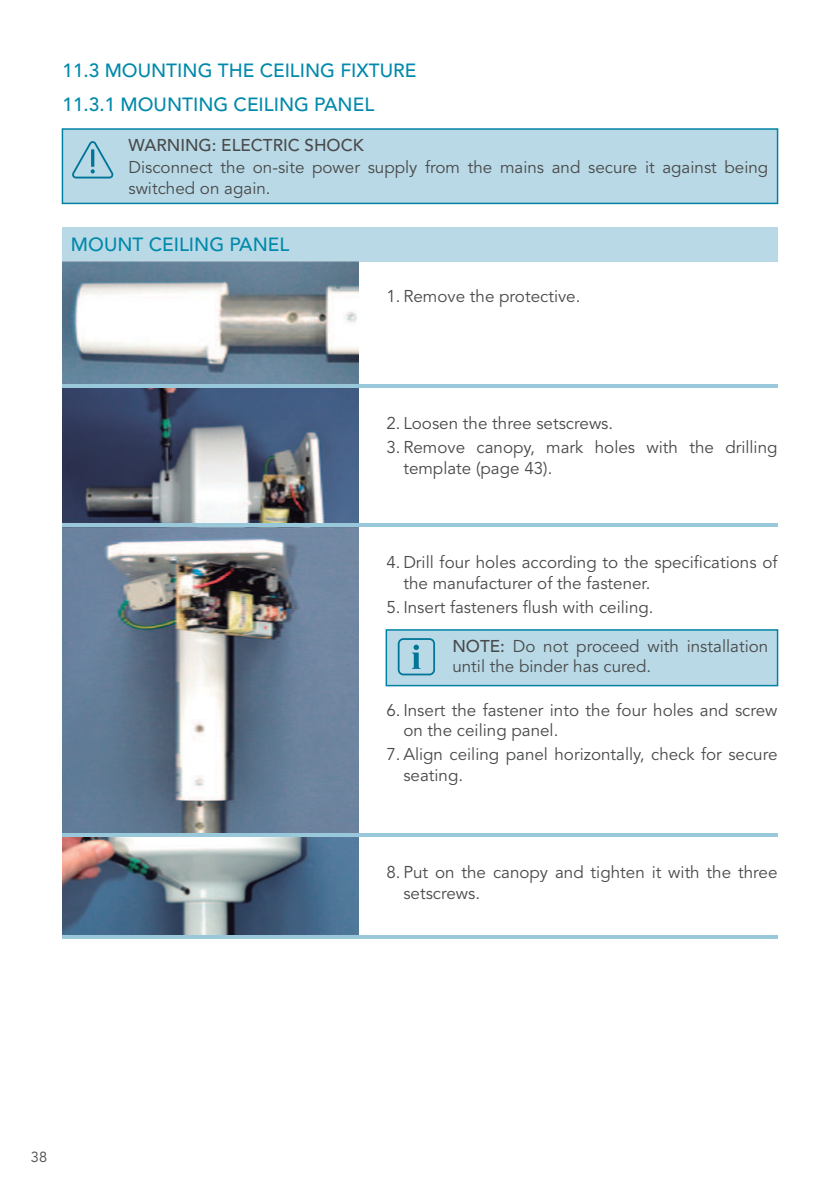
<style>
.page{position:relative;width:840px;height:1191px;background:#fff}
.page>*{position:absolute;margin:0;border:0;box-sizing:border-box;transform-origin:0 0}
.t1{font:500 19px/34.2px "Avenir LT Std";color:#0089aa}
.t2{font:17px/20.4px "Avenir LT Std";color:#494a4b}
.t3{font:500 17px "Avenir LT Std";color:#494a4b}
.t4{font:14.6px "Avenir LT Std";color:#494a4b}
.s1{font-weight:500}
</style>
<div class="page">
<div style="left:62px;top:129px;width:715px;height:74px;background:#b9d9e6"></div>
<div style="left:62px;top:128px;width:715px;height:76px;border:2px solid #0083a3"></div>
<svg style="left:72px;top:141px;width:41px;height:37px"></svg>
<div style="left:62px;top:227px;width:715px;height:34px;background:#b9d9e6"></div>
<img style="left:62px;top:388px;width:296px;height:135px">
<img style="left:62px;top:527px;width:296px;height:306px">
<img style="left:62px;top:837px;width:296px;height:98px">
<img style="left:62px;top:261px;width:296px;height:123px">
<hr style="left:62px;top:384px;width:715px;height:4px;background:#98c8da">
<hr style="left:62px;top:523px;width:715px;height:4px;background:#98c8da">
<hr style="left:62px;top:935px;width:715px;height:3px;background:#98c8da">
<hr style="left:62px;top:833px;width:715px;height:4px;background:#98c8da">
<div style="left:386px;top:630px;width:391px;height:55px;background:#b9d9e6"></div>
<div style="left:385px;top:629px;width:392px;height:57px;border:2px solid #0083a3"></div>
<svg style="left:397px;top:638px;width:38px;height:37px"></svg>
<p class="t1" style="left:62px;top:54px;width:355px">11.3 MOUNTING THE CEILING FIXTURE<br>11.3.1 MOUNTING CEILING PANEL</p>
<p class="t3" style="left:128px;top:135px;width:237px">WARNING: ELECTRIC SHOCK</p>
<p class="t2" style="left:128px;top:158px;width:641px">Disconnect the on-site power supply from the mains and secure it against being switched on again.</p>
<p class="t1" style="left:71px;top:228px;width:220px">MOUNT CEILING PANEL</p>
<p class="t2" style="left:386px;top:287px;width:195px">1. Remove the protective.</p>
<p class="t2" style="left:386px;top:413px;width:228px">2. Loosen the three setscrews.</p>
<p class="t2" style="left:403px;top:438px;width:375px;text-indent:-17px">3. Remove canopy, mark holes with the drilling template (page 43).</p>
<p class="t2" style="left:403px;top:552px;width:375px;text-indent:-17px">4. Drill four holes according to the specifications of the manufacturer of the fastener.</p>
<p class="t2" style="left:386px;top:597px;width:268px">5. Insert fasteners flush with ceiling.</p>
<p class="t2" style="left:452px;top:636px;width:317px"><span class="s1">NOTE:</span> Do not proceed with installation until the binder has cured.</p>
<p class="t2" style="left:403px;top:700px;width:375px;text-indent:-17px">6. Insert the fastener into the four holes and screw on the ceiling panel.</p>
<p class="t2" style="left:403px;top:745px;width:375px;text-indent:-17px">7. Align ceiling panel horizontally, check for secure seating.</p>
<p class="t2" style="left:403px;top:863px;width:375px;text-indent:-17px">8. Put on the canopy and tighten it with the three setscrews.</p>
<p class="t4" style="left:31px;top:1148px;width:18px">38</p>
</div>
